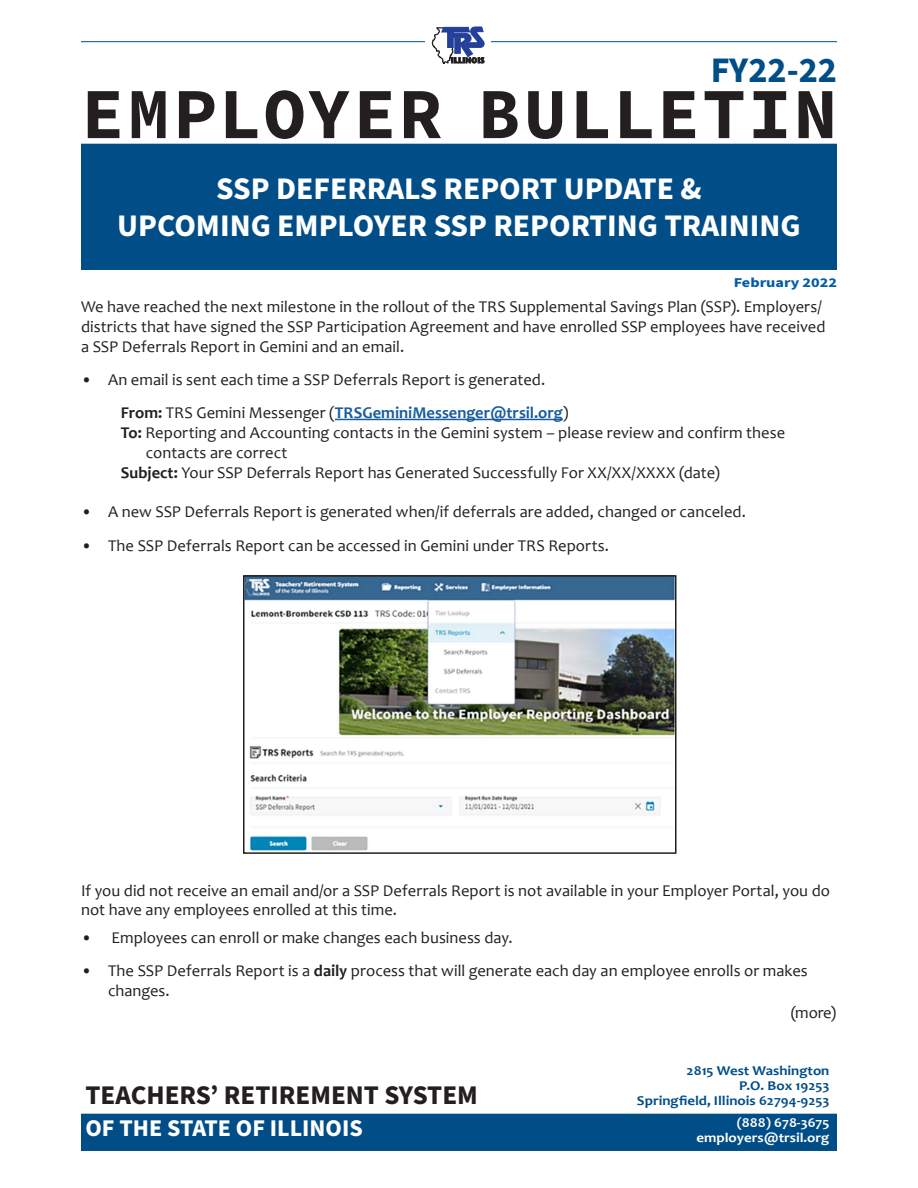
<style>
.page{position:relative;width:918px;height:1188px;background:#fff}
.page>*{position:absolute;margin:0;border:0;box-sizing:border-box;transform-origin:0 0}
.t1{font:700 72px "Source Code Pro";letter-spacing:.035em;color:#231f20}
.t2{font:700 36px "Source Sans Pro";color:#004d87}
.Headline{font:700 31.5px/37.8px "Source Sans Pro";color:#fff;text-align:center}
.t3{font:700 27px "Source Sans Pro";color:#231f20}
.t4{font:700 24px "Source Sans Pro";color:#fff}
.Body_Text{font:16.5px/19.8px "Candara";letter-spacing:.005em;color:#231f20}
.indent2{font:16.5px/19.8px "Candara";letter-spacing:.005em;color:#231f20}
.indent2-2{font:700 16.5px "Candara";color:#175d9e}
.t5{font:700 13.5px/15px "Candara";color:#004d87;text-align:right;scale:1.1 1}
.t6{font:700 13.5px/15px "Candara";color:#fff;text-align:right;scale:1.1 1}
.t7{font:700 13.5px "Source Sans Pro";color:#005daa;scale:1.2 1}
.s1{color:#231f20}
.s2{font-weight:400;color:#231f20}
.s3{font-weight:700}
</style>
<div class="page">
<div style="left:81px;top:144px;width:756px;height:126px;background:#004d87"></div>
<div style="left:81px;top:1114px;width:756px;height:37px;background:#004d87"></div>
<hr style="left:81px;top:41px;width:756px;height:1px;background:#004d87">
<div style="left:425px;top:27px;width:66px;height:51px;background:#fff"></div>
<svg style="left:432px;top:27px;width:52px;height:37px"></svg>
<hr style="left:335px;top:419px;width:228px;height:1px;background:#175d9e">
<img style="left:246px;top:578px;width:427px;height:273px">
<div style="left:243px;top:575px;width:433px;height:279px;border:2px solid #231f20"></div>
<p class="t2" style="left:711px;top:46px;width:128px">FY22-22</p>
<h1 class="t1" style="left:81px;top:68px;width:758px">EMPLOYER BULLETIN</h1>
<p class="Headline" style="left:117px;top:170px;width:685px">SSP DEFERRALS REPORT UPDATE &amp;<br>UPCOMING EMPLOYER SSP REPORTING TRAINING</p>
<p class="t7" style="left:734px;top:273px;width:88px">February 2022</p>
<p class="Body_Text" style="left:81px;top:297px;width:746px">We have reached the next milestone in the rollout of the TRS Supplemental Savings Plan (SSP). Employers/ districts that have signed the SSP Participation Agreement and have enrolled SSP employees have received a SSP Deferrals Report in Gemini and an email.</p>
<p class="Body_Text" style="left:81px;top:370px;width:466px">• An email is sent each time a SSP Deferrals Report is generated.</p>
<p class="indent2-2" style="left:121px;top:403px;width:449px"><span class="s1">From:</span> <span class="s2">TRS Gemini Messenger (</span>TRSGeminiMessenger@trsil.org<span class="s2">)</span></p>
<p class="indent2" style="left:146px;top:423px;width:641px;text-indent:-25px"><span class="s3">To:</span> Reporting and Accounting contacts in the Gemini system – please review and confirm these contacts are correct</p>
<p class="indent2" style="left:121px;top:462px;width:600px"><span class="s3">Subject:</span> Your SSP Deferrals Report has Generated Successfully For XX/XX/XXXX (date)</p>
<p class="Body_Text" style="left:81px;top:502px;width:666px">• A new SSP Deferrals Report is generated when/if deferrals are added, changed or canceled.</p>
<p class="Body_Text" style="left:81px;top:535px;width:530px">• The SSP Deferrals Report can be accessed in Gemini under TRS Reports.</p>
<p class="Body_Text" style="left:81px;top:880px;width:750px">If you did not receive an email and/or a SSP Deferrals Report is not available in your Employer Portal, you do not have any employees enrolled at this time.</p>
<p class="Body_Text" style="left:81px;top:927px;width:433px">• Employees can enroll or make changes each business day.</p>
<p class="Body_Text" style="left:108px;top:961px;width:701px;text-indent:-27px">• The SSP Deferrals Report is a <span class="s3">daily</span> process that will generate each day an employee enrolls or makes changes.</p>
<h3 class="t3" style="left:86px;top:1077px;width:394px">TEACHERS’ RETIREMENT SYSTEM</h3>
<h3 class="t4" style="left:86px;top:1111px;width:279px">OF THE STATE OF ILLINOIS</h3>
<p class="Body_Text" style="left:791px;top:1003px;width:47px">(more)</p>
<p class="t5" style="left:637px;top:1063px;width:177px">2815 West Washington<br>P.O. Box 19253<br>Springfield, Illinois 62794-9253</p>
<p class="t6" style="left:697px;top:1115px;width:122px">(888) 678-3675 employers@trsil.org</p>
</div>
